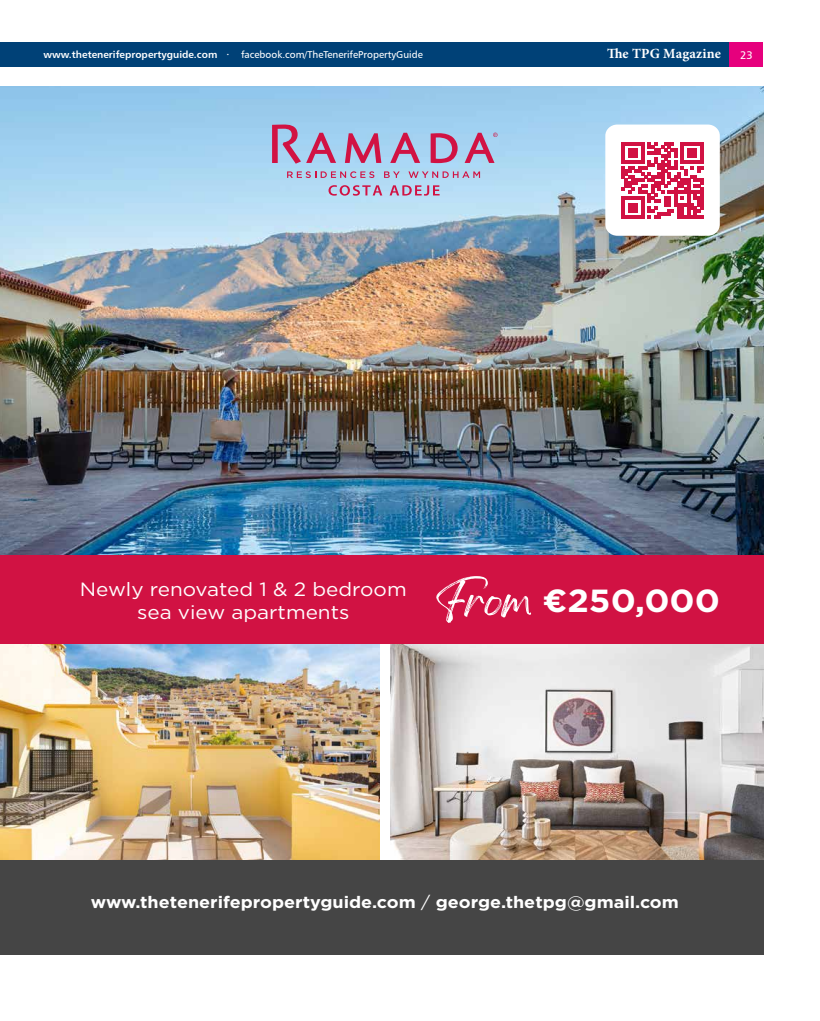
<style>
.page{position:relative;width:820px;height:1021px;background:#fff}
.page>*{position:absolute;margin:0;border:0;box-sizing:border-box;transform-origin:0 0}
.t1{font:700 32px "Gotham";color:#fff;scale:1.08 1}
.t2{font:19.2px/23px "Gotham";color:#fff;text-align:center;scale:1.08 1}
.t3{font:700 16.6px "Gotham";color:#fff;scale:1.08 1}
.t4{font:700 14px "Minion Pro";letter-spacing:.01em;color:#fff}
.t5{font:11px "Humanist 777 BT Roman B";color:#fff}
.t6{font:10px "Humanist 777 BT Roman B";color:#fff}
.s1{font-family:"Humanist 777 BT Bold B"}
.s2{font-weight:400}
</style>
<div class="page">
<div style="left:0;top:42px;width:763px;height:24px;background:#004177"></div>
<div style="left:729px;top:42px;width:34px;height:24px;background:#e6007d"></div>
<img style="left:0;top:86px;width:763px;height:773px">
<svg style="left:272px;top:124px;width:225px;height:40px;background:#af9fc3"></svg>
<svg style="left:328px;top:185px;width:54px;height:11px"></svg>
<svg style="left:389px;top:185px;width:50px;height:11px"></svg>
<svg style="left:287px;top:171px;width:87px;height:7px"></svg>
<svg style="left:384px;top:171px;width:15px;height:7px"></svg>
<svg style="left:408px;top:171px;width:72px;height:7px"></svg>
<div style="left:0;top:555px;width:763px;height:89px;background:#d11243"></div>
<svg style="left:436px;top:576px;width:95px;height:47px"></svg>
<div style="left:0;top:859px;width:763px;height:95px;background:#454545"></div>
<div style="left:605px;top:124px;width:114px;height:112px;background:#fff;border-radius:12px"></div>
<svg style="left:621px;top:142px;width:82px;height:76px"></svg>
<div style="left:380px;top:644px;width:9px;height:215px;background:#fff"></div>
<p class="t6" style="left:44px;top:48px;width:380px"><span class="s1">www.thetenerifepropertyguide.com ·</span> facebook.com/TheTenerifePropertyGuide</p>
<h3 class="t4" style="left:606px;top:44px;width:115px">The TPG Magazine</h3>
<p class="t5" style="left:739px;top:48px;width:14px">23</p>
<h2 class="t2" style="left:80px;top:577px;width:304px">Newly renovated 1 &amp; 2 bedroom sea view apartments</h2>
<h1 class="t1" style="left:542px;top:579px;width:166px">€250,000</h1>
<h3 class="t3" style="left:91px;top:891px;width:546px">www.thetenerifepropertyguide.com <span class="s2">/</span> george.thetpg@gmail.com</h3>
</div>
